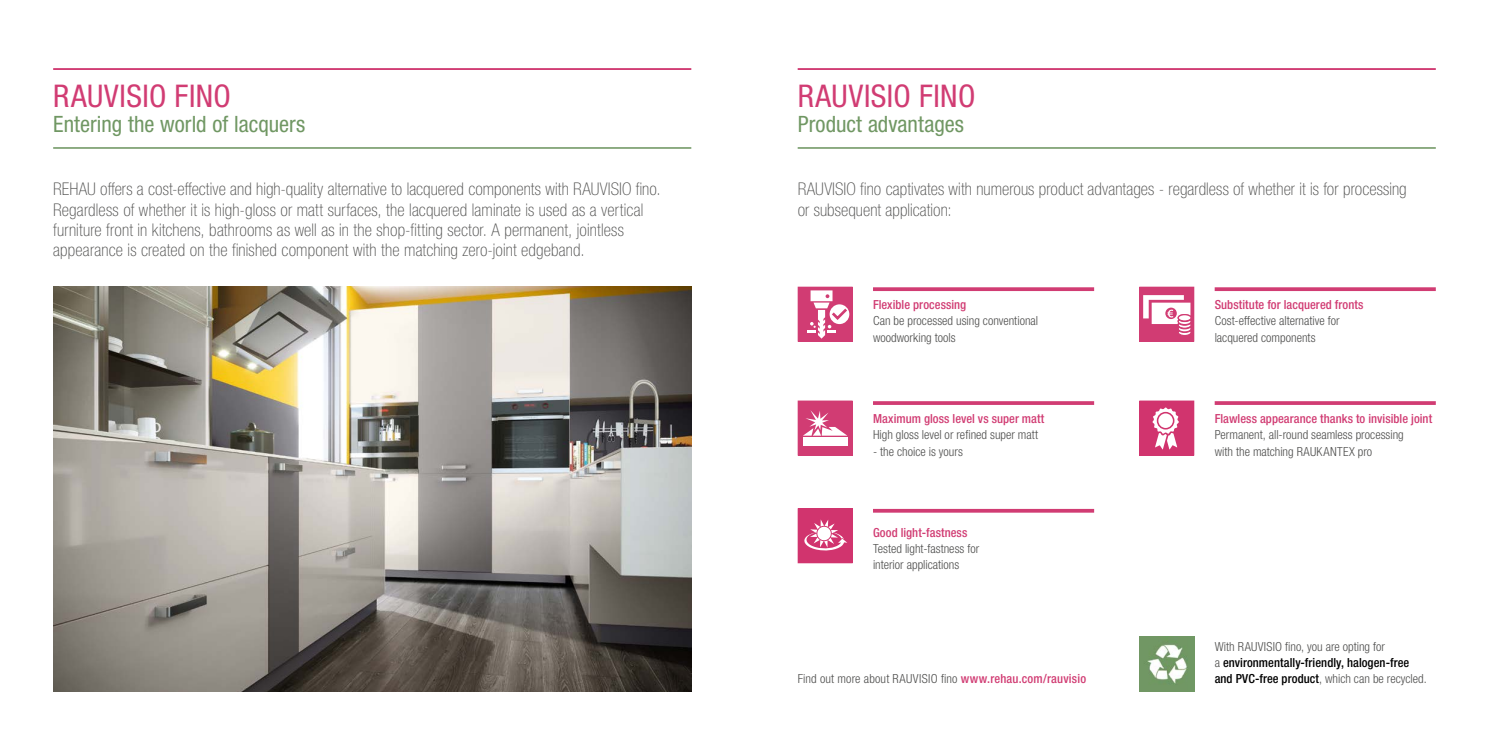
<style>
.page{position:relative;width:1489px;height:745px;background:#fff}
.page>*{position:absolute;margin:0;border:0;box-sizing:border-box;transform-origin:0 0}
.Headline_with_sublin{font:condensed 31.25px "Helvetica Neue LTW1 G";letter-spacing:.015em;color:#d13c73}
.Subline{font:condensed 22.5px "Helvetica Neue LTW1 G";color:#709763}
.Leadtext_large{font:100 condensed 17.5px/20.2px "Helvetica Neue LTW1 G";letter-spacing:.01em;color:#4e4e4d}
.Bodytext{font:300 condensed 12.5px/16.2px "Helvetica Neue LTW1 G";color:#4e4e4d}
.Bodytext-2{font:500 condensed 12.5px "Helvetica Neue LTW1 G";letter-spacing:.005em;color:#d13c73}
.Bodytext-3{font:500 condensed 12.5px/16.2px "Helvetica Neue LTW1 G";letter-spacing:.005em;color:#000}
.s1{font-weight:500;color:#d13c73}
.s2{font-weight:300;color:#4e4e4d}
</style>
<div class="page">
<img style="left:53px;top:286px;width:638px;height:405px">
<img style="left:1139px;top:636px;width:55px;height:55px">
<svg style="left:797px;top:400px;width:55px;height:55px"></svg>
<svg style="left:1139px;top:400px;width:55px;height:55px"></svg>
<hr style="left:53px;top:68px;width:638px;height:2px;background:#d13c73">
<hr style="left:53px;top:147px;width:638px;height:2px;background:#709763">
<hr style="left:797px;top:68px;width:638px;height:2px;background:#d13c73">
<hr style="left:797px;top:147px;width:638px;height:2px;background:#709763">
<svg style="left:797px;top:286px;width:55px;height:55px"></svg>
<svg style="left:873px;top:287px;width:221px;height:4px"></svg>
<svg style="left:1139px;top:286px;width:55px;height:55px"></svg>
<svg style="left:1214px;top:287px;width:221px;height:4px"></svg>
<hr style="left:873px;top:401px;width:221px;height:3px;background:#d13c73">
<hr style="left:1214px;top:401px;width:221px;height:3px;background:#d13c73">
<svg style="left:797px;top:508px;width:55px;height:55px;background:#d75283"></svg>
<svg style="left:873px;top:508px;width:221px;height:4px"></svg>
<p class="Headline_with_sublin" style="left:53px;top:78px;width:179px">RAUVISIO FINO</p>
<p class="Subline" style="left:53px;top:110px;width:253px">Entering the world of lacquers</p>
<p class="Headline_with_sublin" style="left:797px;top:78px;width:179px">RAUVISIO FINO</p>
<p class="Subline" style="left:797px;top:110px;width:168px">Product advantages</p>
<p class="Leadtext_large" style="left:53px;top:179px;width:609px">REHAU offers a cost-effective and high-quality alternative to lacquered components with RAUVISIO fino.<br>Regardless of whether it is high-gloss or matt surfaces, the lacquered laminate is used as a vertical furniture front in kitchens, bathrooms as well as in the shop-fitting sector. A permanent, jointless appearance is created on the finished component with the matching zero-joint edgeband.</p>
<p class="Leadtext_large" style="left:797px;top:179px;width:610px">RAUVISIO fino captivates with numerous product advantages - regardless of whether it is for processing or subsequent application:</p>
<p class="Bodytext-2" style="left:873px;top:297px;width:95px">Flexible processing</p>
<p class="Bodytext" style="left:873px;top:313px;width:167px">Can be processed using conventional woodworking tools</p>
<p class="Bodytext-2" style="left:873px;top:411px;width:173px">Maximum gloss level vs super matt</p>
<p class="Bodytext" style="left:873px;top:426px;width:167px">High gloss level or refined super matt</p>
<p class="Bodytext" style="left:873px;top:443px;width:91px">- the choice is yours</p>
<p class="Bodytext-2" style="left:873px;top:524px;width:96px">Good light-fastness</p>
<p class="Bodytext" style="left:873px;top:540px;width:108px">Tested light-fastness for</p>
<p class="Bodytext" style="left:873px;top:556px;width:88px">interior applications</p>
<p class="Bodytext" style="left:797px;top:670px;width:290px">Find out more about RAUVISIO fino <span class="s1">www.rehau.com/rauvisio</span></p>
<p class="Bodytext-2" style="left:1214px;top:297px;width:150px">Substitute for lacquered fronts</p>
<p class="Bodytext" style="left:1214px;top:313px;width:126px">Cost-effective alternative for</p>
<p class="Bodytext" style="left:1214px;top:329px;width:102px">lacquered components</p>
<p class="Bodytext-2" style="left:1214px;top:411px;width:219px">Flawless appearance thanks to invisible joint</p>
<p class="Bodytext" style="left:1214px;top:426px;width:190px">Permanent, all-round seamless processing</p>
<p class="Bodytext" style="left:1214px;top:443px;width:159px">with the matching RAUKANTEX pro</p>
<p class="Bodytext-3" style="left:1214px;top:637px;width:213px"><span class="s2">With RAUVISIO fino, you are opting for<br>a</span> environmentally-friendly, halogen-free and PVC-free product<span class="s2">, which can be recycled.</span></p>
</div>
